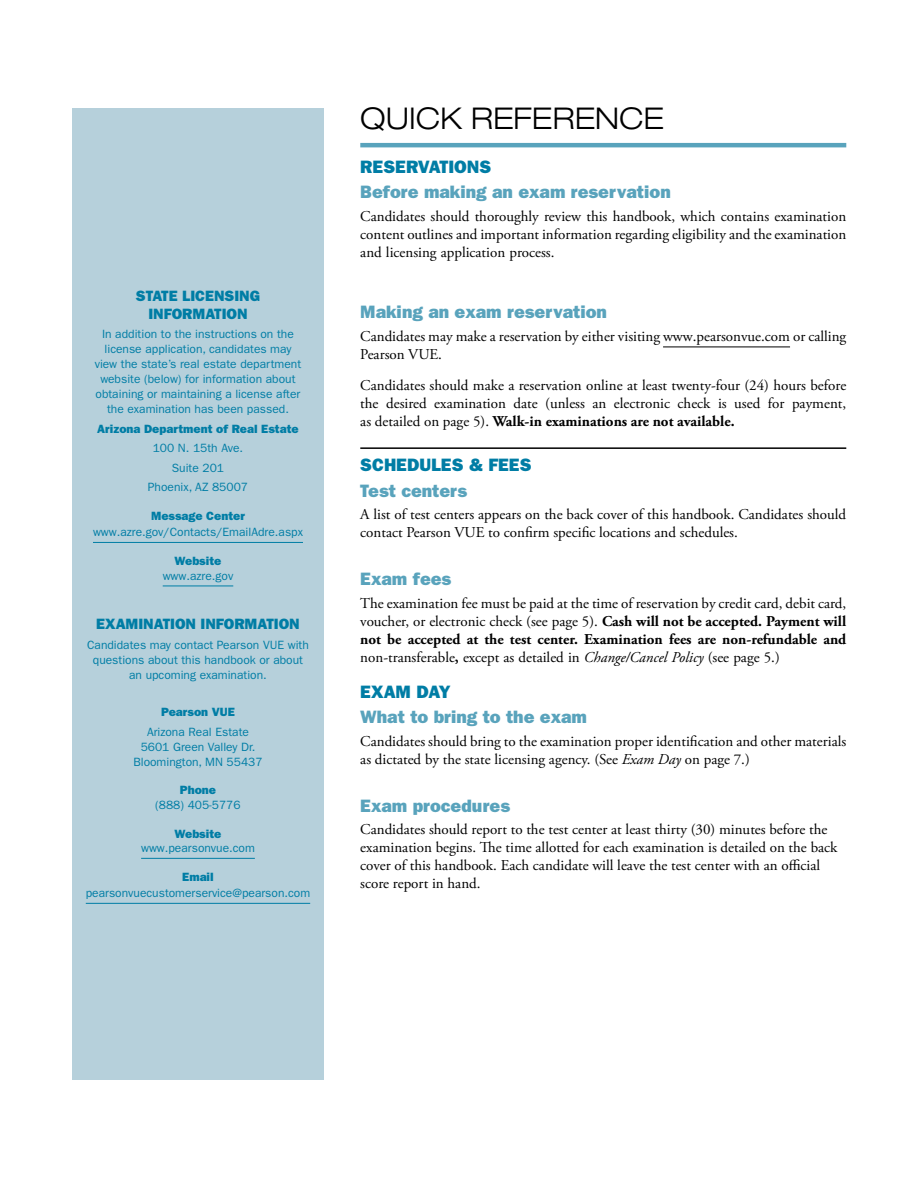
<style>
.page{position:relative;width:918px;height:1188px;background:#fff}
.page>*{position:absolute;margin:0;border:0;box-sizing:border-box;transform-origin:0 0}
.MAIN_HEAD{font:300 expanded 30px "Helvetica Neue LT Std";color:#000}
.QR_Question_B-Head_1{font:18px "ITC Franklin Gothic Std Hvy";color:#59a3bc}
.QR_Question_B_Head_e{font:18px "ITC Franklin Gothic Std Hvy";color:#59a3bc}
.QR_Question_B-Head{font:18px "ITC Franklin Gothic Std Hvy";color:#59a3bc}
.QR_Question_A-Head{font:18px "ITC Franklin Gothic Std Hvy";color:#007da5}
.A_Headw_Main{font:18px "ITC Franklin Gothic Std Hvy";color:#007da5}
.A_Head{font:18px "ITC Franklin Gothic Std Hvy";color:#007da5}
.QR_Answer{font:15px/18px "Adobe Garamond Pro";color:#000}
.Text{font:15px/18px "Adobe Garamond Pro";color:#000;text-align:justify}
.QR_Question_B-Head-2{font:15px/18px "Adobe Garamond Pro";color:#000}
.Notes_Head{font:15px/18px "ITC Franklin Gothic Std Hvy";color:#007da5;text-align:center}
.Notes{font:12px/15px "ITC Franklin Gothic Std";color:#007da5;text-align:center}
.Phone_address{font:12px "ITC Franklin Gothic Std Hvy";color:#007da5}
.Notes-2{font:12px "ITC Franklin Gothic Std Hvy";color:#007da5}
.Notes_subhead{font:12px "ITC Franklin Gothic Std Hvy";color:#007da5}
.s1{font-weight:700}
.s2{font-style:italic}
</style>
<div class="page">
<hr style="left:360px;top:143px;width:486px;height:4px;background:#59a3bc">
<hr style="left:663px;top:347px;width:127px;height:1px;background:#000">
<hr style="left:360px;top:447px;width:486px;height:2px;background:#000">
<div style="left:72px;top:108px;width:252px;height:972px;background:#b6d0db"></div>
<hr style="left:93px;top:542px;width:210px;height:1px;background:#007da5">
<hr style="left:163px;top:586px;width:70px;height:1px;background:#007da5">
<hr style="left:141px;top:858px;width:114px;height:1px;background:#007da5">
<hr style="left:86px;top:903px;width:224px;height:1px;background:#007da5">
<p class="Notes_Head" style="left:136px;top:287px;width:126px">STATE LICENSING<br>INFORMATION</p>
<p class="Notes" style="left:95px;top:327px;width:208px">In addition to the instructions on the license application, candidates may view the state’s real estate department website (below) for information about obtaining or maintaining a license after the examination has been passed.</p>
<p class="Notes-2" style="left:97px;top:422px;width:203px">Arizona Department of Real Estate</p>
<p class="Notes" style="left:153px;top:441px;width:92px">100 N. 15th Ave.</p>
<p class="Notes" style="left:172px;top:460px;width:54px">Suite 201</p>
<p class="Notes" style="left:148px;top:480px;width:102px">Phoenix, AZ 85007</p>
<p class="Phone_address" style="left:151px;top:509px;width:95px">Message Center</p>
<p class="Notes" style="left:93px;top:525px;width:211px">www.azre.gov/Contacts/EmailAdre.aspx</p>
<p class="Phone_address" style="left:175px;top:554px;width:48px">Website</p>
<p class="Notes" style="left:163px;top:568px;width:72px">www.azre.gov</p>
<p class="Notes_Head" style="left:96px;top:615px;width:205px">EXAMINATION INFORMATION</p>
<p class="Notes" style="left:87px;top:637px;width:223px">Candidates may contact Pearson VUE with questions about this handbook or about an upcoming examination.</p>
<p class="Notes_subhead" style="left:161px;top:705px;width:75px">Pearson VUE</p>
<p class="Notes" style="left:133px;top:724px;width:131px">Arizona Real Estate<br>5601 Green Valley Dr.<br>Bloomington, MN 55437</p>
<p class="Phone_address" style="left:180px;top:783px;width:38px">Phone</p>
<p class="Notes" style="left:155px;top:798px;width:87px">(888) 405-5776</p>
<p class="Phone_address" style="left:175px;top:827px;width:48px">Website</p>
<p class="Notes" style="left:141px;top:841px;width:115px">www.pearsonvue.com</p>
<p class="Phone_address" style="left:182px;top:870px;width:33px">Email</p>
<p class="Notes" style="left:86px;top:886px;width:226px">pearsonvuecustomerservice@pearson.com</p>
<p class="MAIN_HEAD" style="left:360px;top:101px;width:305px">QUICK REFERENCE</p>
<p class="A_Headw_Main" style="left:360px;top:156px;width:133px">RESERVATIONS</p>
<p class="QR_Question_B-Head_1" style="left:360px;top:182px;width:312px">Before making an exam reservation</p>
<p class="Text" style="left:360px;top:208px;width:487px">Candidates should thoroughly review this handbook, which contains examination content outlines and important information regarding eligibility and the examination and licensing application process.</p>
<p class="QR_Question_B_Head_e" style="left:360px;top:302px;width:248px">Making an exam reservation</p>
<p class="QR_Answer" style="left:360px;top:328px;width:488px">Candidates may make a reservation by either visiting www.pearsonvue.com or calling<br>Pearson VUE.</p>
<p class="QR_Answer" style="left:360px;top:377px;width:487px;text-align:justify">Candidates should make a reservation online at least twenty-four (24) hours before the desired examination date (unless an electronic check is used for payment, as detailed on page 5). <span class="s1">Walk-in examinations are not available.</span></p>
<p class="QR_Question_A-Head" style="left:360px;top:455px;width:173px">SCHEDULES &amp; FEES</p>
<p class="QR_Question_B-Head_1" style="left:360px;top:480px;width:108px">Test centers</p>
<p class="QR_Answer" style="left:360px;top:506px;width:487px">A list of test centers appears on the back cover of this handbook. Candidates should contact Pearson VUE to confirm specific locations and schedules.</p>
<p class="QR_Question_B-Head" style="left:360px;top:569px;width:93px">Exam fees</p>
<p class="Text" style="left:360px;top:595px;width:488px">The examination fee must be paid at the time of reservation by credit card, debit card, voucher, or electronic check (see page 5). <span class="s1">Cash will not be accepted. Payment will not be accepted at the test center. Examination fees are non-refundable and </span>non-transferable<span class="s1">,</span> except as detailed in <span class="s2">Change/Cancel Policy</span> (see page 5.)</p>
<p class="A_Head" style="left:360px;top:681px;width:92px">EXAM DAY</p>
<p class="QR_Question_B-Head_1" style="left:360px;top:707px;width:228px">What to bring to the exam</p>
<p class="QR_Answer" style="left:360px;top:733px;width:487px">Candidates should bring to the examination proper identification and other materials as dictated by the state licensing agency. (See <span class="s2">Exam Day</span> on page 7.)</p>
<p class="QR_Question_B-Head" style="left:360px;top:795px;width:151px">Exam procedures</p>
<p class="QR_Question_B-Head-2" style="left:360px;top:821px;width:479px">Candidates should report to the test center at least thirty (30) minutes before the examination begins. The time allotted for each examination is detailed on the back cover of this handbook. Each candidate will leave the test center with an official score report in hand.</p>
</div>
